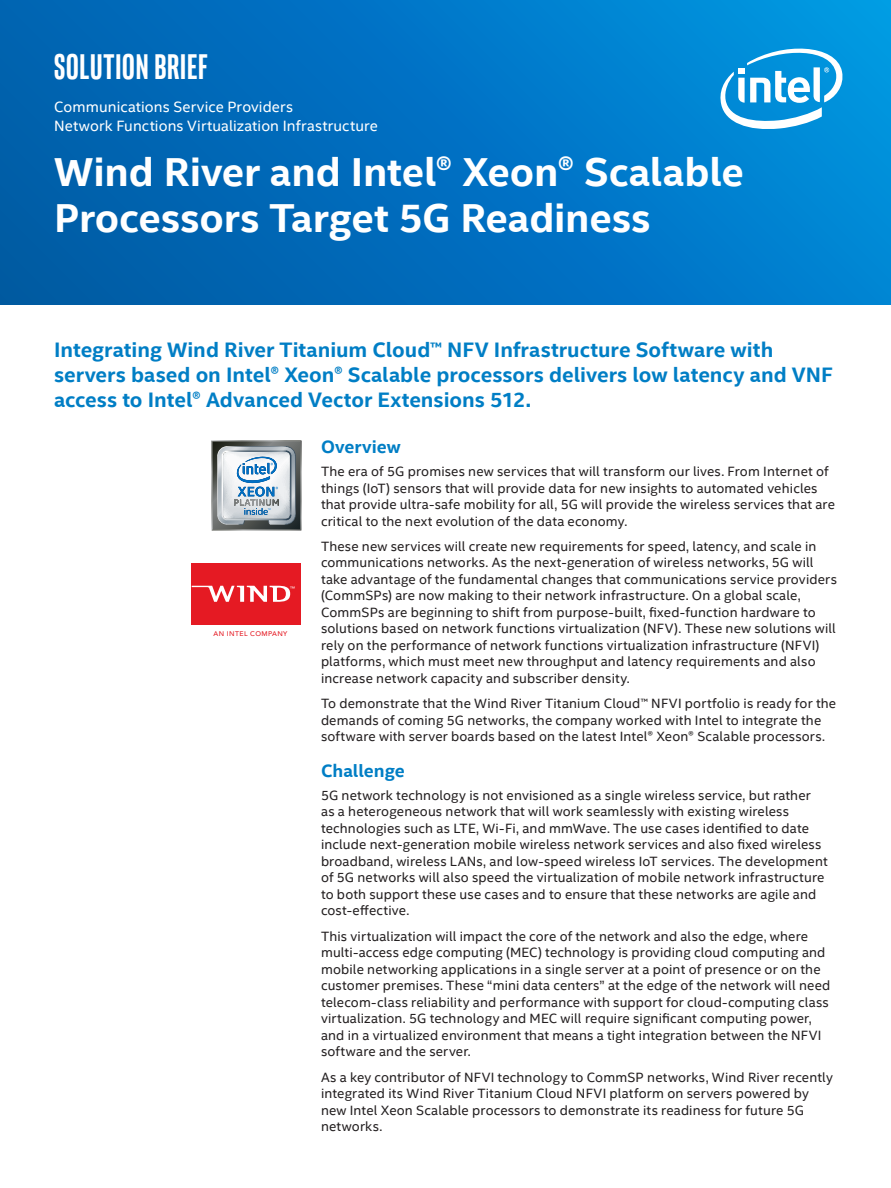
<style>
.page{position:relative;width:891px;height:1188px;background:#fff}
.page>*{position:absolute;margin:0;border:0;box-sizing:border-box;transform-origin:0 0}
.Main_Title{font:700 40.5px/46.5px "Intel Clear";letter-spacing:-.005em;color:#fff}
.t1{font:700 36px "Intel Clear Pro";letter-spacing:.025em;color:#fff}
.ProdName_-_Product_N{font:700 21px/25.2px "Intel Clear";color:#007ec5}
.CopyHeaderBlue{font:700 18px "Intel Clear";color:#007ec5}
.Mini_Header{font:15px "Intel Clear";letter-spacing:.005em;color:#fff}
.MainCopy___Caption{font:13.5px/16.5px "Intel Clear";letter-spacing:.01em;color:#231f20}
.t2{font:500 6.75px "Avenir";letter-spacing:.055em;color:#e51a23}
.t3{font:500 4.95px "Avenir LT Std";color:#fff}
</style>
<div class="page">
<div style="left:0;top:0;width:891px;height:305px;background:linear-gradient(to right,#005ba9,#008cdb)"></div>
<svg style="left:211px;top:440px;width:91px;height:91px"></svg>
<div style="left:192px;top:563px;width:109px;height:62px;background:#e51a23"></div>
<svg style="left:192px;top:586px;width:98px;height:16px"></svg>
<svg style="left:718px;top:42px;width:127px;height:90px"></svg>
<h2 class="t1" style="left:54px;top:44px;width:155px">SOLUTION BRIEF</h2>
<p class="Mini_Header" style="left:54px;top:98px;width:240px">Communications Service Providers</p>
<p class="Mini_Header" style="left:54px;top:117px;width:325px">Network Functions Virtualization Infrastructure</p>
<p class="Main_Title" style="left:54px;top:147px;width:691px">Wind River and Intel® Xeon® Scalable<br>Processors Target 5G Readiness</p>
<p class="ProdName_-_Product_N" style="left:54px;top:336px;width:780px">Integrating Wind River Titanium Cloud™ NFV Infrastructure Software with servers based on Intel® Xeon® Scalable processors delivers low latency and VNF access to Intel® Advanced Vector Extensions 512.</p>
<p class="CopyHeaderBlue" style="left:321px;top:434px;width:81px">Overview</p>
<p class="MainCopy___Caption" style="left:321px;top:463px;width:516px">The era of 5G promises new services that will transform our lives. From Internet of things (IoT) sensors that will provide data for new insights to automated vehicles that provide ultra-safe mobility for all, 5G will provide the wireless services that are critical to the next evolution of the data economy.</p>
<p class="MainCopy___Caption" style="left:321px;top:538px;width:518px">These new services will create new requirements for speed, latency, and scale in communications networks. As the next-generation of wireless networks, 5G will take advantage of the fundamental changes that communications service providers (CommSPs) are now making to their network infrastructure. On a global scale, CommSPs are beginning to shift from purpose-built, fixed-function hardware to solutions based on network functions virtualization (NFV). These new solutions will rely on the performance of network functions virtualization infrastructure (NFVI) platforms, which must meet new throughput and latency requirements and also increase network capacity and subscriber density.</p>
<p class="MainCopy___Caption" style="left:321px;top:696px;width:517px">To demonstrate that the Wind River Titanium Cloud™ NFVI portfolio is ready for the demands of coming 5G networks, the company worked with Intel to integrate the software with server boards based on the latest Intel® Xeon® Scalable processors.</p>
<p class="CopyHeaderBlue" style="left:321px;top:758px;width:85px">Challenge</p>
<p class="MainCopy___Caption" style="left:321px;top:787px;width:508px">5G network technology is not envisioned as a single wireless service, but rather as a heterogeneous network that will work seamlessly with existing wireless technologies such as LTE, Wi-Fi, and mmWave. The use cases identified to date include next-generation mobile wireless network services and also fixed wireless broadband, wireless LANs, and low-speed wireless IoT services. The development of 5G networks will also speed the virtualization of mobile network infrastructure to both support these use cases and to ensure that these networks are agile and cost-effective.</p>
<p class="MainCopy___Caption" style="left:321px;top:928px;width:511px">This virtualization will impact the core of the network and also the edge, where multi-access edge computing (MEC) technology is providing cloud computing and mobile networking applications in a single server at a point of presence or on the customer premises. These “mini data centers” at the edge of the network will need telecom-class reliability and performance with support for cloud-computing class virtualization. 5G technology and MEC will require significant computing power, and in a virtualized environment that means a tight integration between the NFVI software and the server.</p>
<p class="MainCopy___Caption" style="left:321px;top:1069px;width:513px">As a key contributor of NFVI technology to CommSP networks, Wind River recently integrated its Wind River Titanium Cloud NFVI platform on servers powered by new Intel Xeon Scalable processors to demonstrate its readiness for future 5G networks.</p>
<p class="t3" style="left:290px;top:585px;width:7px">™</p>
<p class="t2" style="left:214px;top:628px;width:75px">AN INTEL COMPANY</p>
</div>
